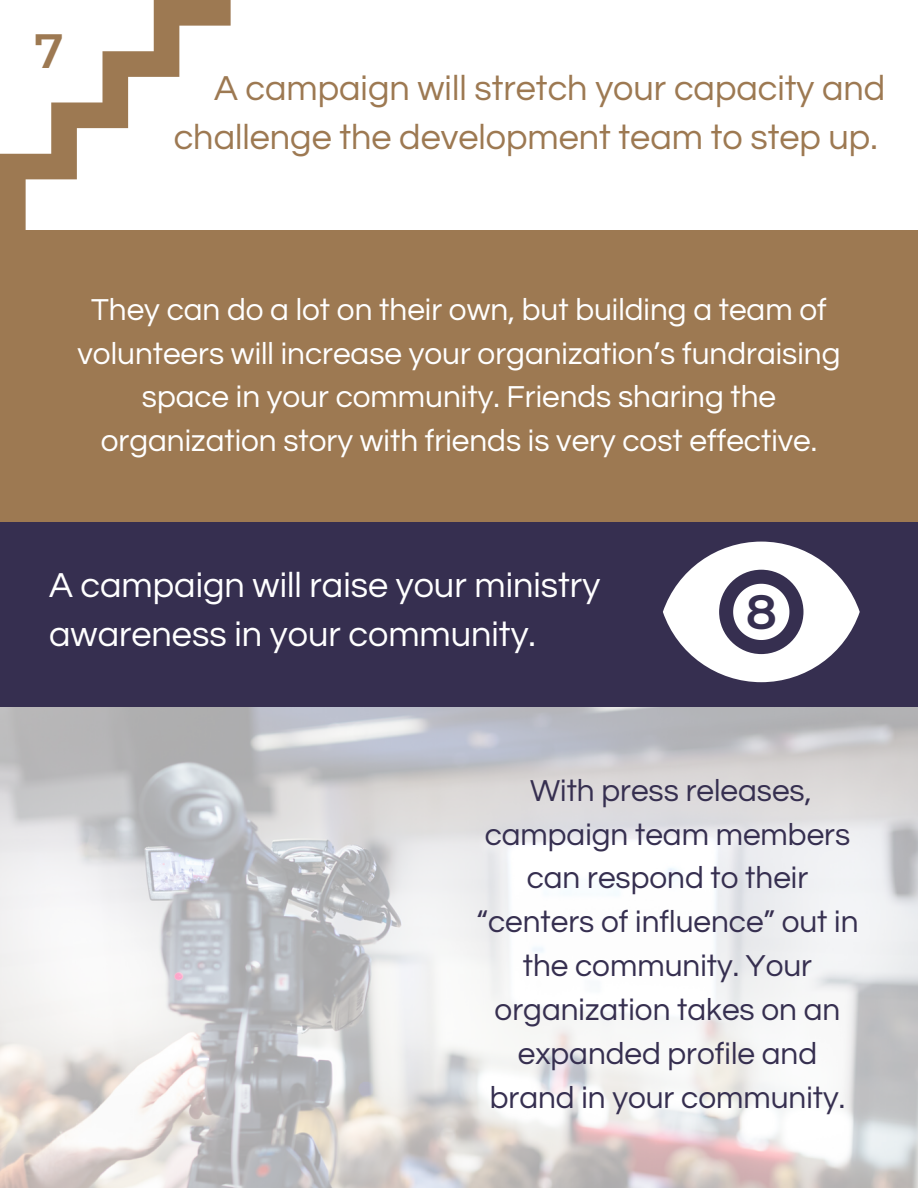
<style>
.page{position:relative;width:918px;height:1188px;background:#fff}
.page>*{position:absolute;margin:0;border:0;box-sizing:border-box;transform-origin:0 0}
.t1{font:600 48px "Montserrat";color:#9d7952}
.t2{font:600 48px "Montserrat";color:#362f50}
.t3{font:36px/49.5px "Questrial";color:#9d7952;text-align:right}
.t4{font:36px/49.5px "Questrial";color:#fff}
.t5{font:31.5px/43.8px "Questrial";color:#fff;text-align:center}
.t6{font:31.5px/43.8px "Questrial";color:#362f50;text-align:center}
</style>
<div class="page">
<svg style="left:0;top:0;width:231px;height:231px"></svg>
<div style="left:0;top:231px;width:918px;height:291px;background:#9d7952"></div>
<img style="left:0;top:707px;width:918px;height:481px">
<div style="left:0;top:522px;width:918px;height:185px;background:#362f50"></div>
<svg style="left:663px;top:542px;width:197px;height:140px"></svg>
<h1 class="t1" style="left:35px;top:21px;width:31px">7</h1>
<p class="t3" style="left:174px;top:64px;width:713px">A campaign will stretch your capacity and challenge the development team to step up.</p>
<p class="t5" style="left:78px;top:288px;width:764px">They can do a lot on their own, but building a team of volunteers will increase your organization’s fundraising space in your community. Friends sharing the organization story with friends is very cost effective.</p>
<p class="t4" style="left:49px;top:561px;width:553px">A campaign will raise your ministry awareness in your community.</p>
<h1 class="t2" style="left:746px;top:583px;width:33px">8</h1>
<p class="t6" style="left:476px;top:769px;width:384px">With press releases, campaign team members can respond to their “centers of influence” out in the community. Your organization takes on an expanded profile and brand in your community.</p>
</div>
